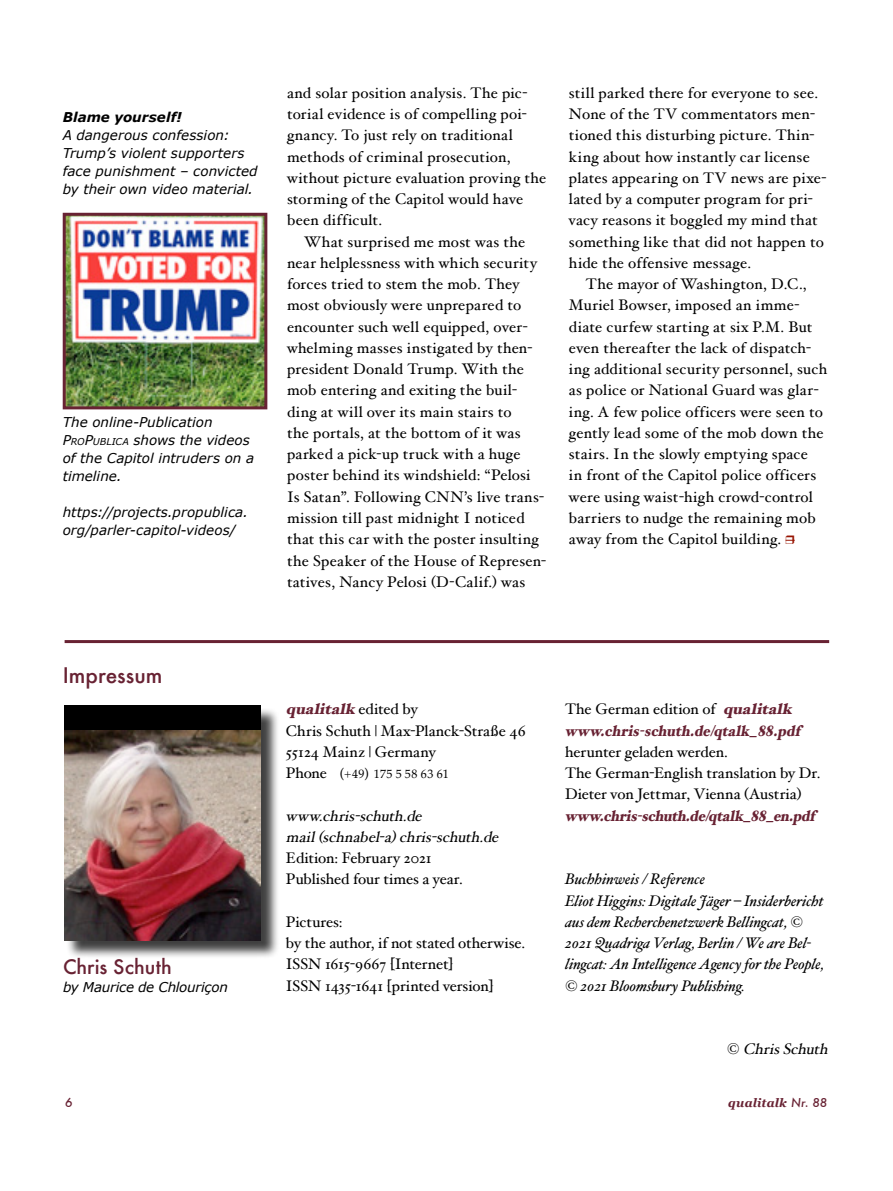
<style>
.page{position:relative;width:893px;height:1191px;background:#fff}
.page>*{position:absolute;margin:0;border:0;box-sizing:border-box;transform-origin:0 0}
.t1{font:500 21px "Futura";color:#682233}
.t2{font:500 19.5px "Futura";color:#682233}
.t3{font:15.3px/21.3px "Hoefler Text";letter-spacing:.015em;color:#000}
.t4{font:italic 15.3px/21.3px "Hoefler Text";letter-spacing:-.01em;color:#000}
.t5{font:15.3px/21.3px "Hoefler Text";letter-spacing:-.005em;color:#000}
.t6{font:15.3px/21.3px "Hoefler Text";letter-spacing:-.01em;color:#000}
.t7{font:italic 15.3px/21.3px "Hoefler Text";color:#000}
.t8{font:italic 900 15.3px/21.3px "Hoefler Text";color:#682233}
.t9{font:italic 900 15.3px "Hoefler Text";color:#682233;scale:.9 1}
.t10{font:italic 13.5px/18px "Verdana";color:#000}
.t11{font:italic 13.5px "Verdana";letter-spacing:-.02em;color:#000}
.t12{font:italic 700 13.5px "Verdana";color:#000}
.t13{font:12px "Palatino";letter-spacing:.045em;color:#000}
.t14{font:italic 700 12px "Georgia";letter-spacing:.015em;color:#682233}
.t15{font:italic 500 12px "Futura";color:#682233}
.s1{font-style:inherit}
.s2{font-size:9.45px}
.s3{font-weight:900;font-style:italic;color:#682233}
.s4{font-family:"Hoefler Text";font-size:15.3px}
.s5{font-size:13.5px}
.s6{font-weight:400;font-style:normal;color:#000}
.s7{font-style:normal}
.s8{font-family:"Futura";font-weight:500}
</style>
<div class="page">
<hr style="left:65px;top:640px;width:764px;height:3px;background:#682233">
<div style="left:66px;top:707px;width:213px;height:251px;background:#000;opacity:.75"></div>
<div style="left:64px;top:705px;width:196px;height:235px;background:#000"></div>
<img style="left:65px;top:730px;width:195px;height:210px">
<img style="left:67px;top:217px;width:196px;height:188px">
<div style="left:63px;top:213px;width:204px;height:196px;border:3px solid #682233"></div>
<svg style="left:786px;top:539px;width:9px;height:2px"></svg>
<p class="t12" style="left:63px;top:108px;width:121px">Blame yourself!</p>
<p class="t10" style="left:63px;top:126px;width:196px">A dangerous confession:<br>Trump’s violent supporters face punishment – convicted by their own video material.</p>
<p class="t10" style="left:63px;top:412px;width:193px">The online-Publication<br><span class="s1">P</span><span class="s2">RO</span><span class="s1">P</span><span class="s2">UBLICA</span> shows the videos of the Capitol intruders on a timeline.</p>
<p class="t10" style="left:63px;top:502px;width:187px">https://projects.propublica. org/parler-capitol-videos/</p>
<p class="t3" style="left:287px;top:82px;width:261px">and solar position analysis. The pic&shy;torial evidence is of compelling poi&shy;gnancy. To just rely on traditional methods of criminal prosecution, without picture evaluation proving the storming of the Capitol would have been difficult.</p>
<p class="t3" style="left:287px;top:231px;width:261px;text-indent:17px">What surprised me most was the near helplessness with which security forces tried to stem the mob. They most obviously were unprepared to encounter such well equipped, over&shy;whelming masses instigated by then&shy;president Donald Trump. With the mob entering and exiting the buil&shy;ding at will over its main stairs to<br>the portals, at the bottom of it was parked a pick-up truck with a huge poster behind its windshield: “Pelosi Is Satan”. Following CNN’s live trans&shy;mission till past midnight I noticed that this car with the poster insulting the Speaker of the House of Represen&shy;tatives, Nancy Pelosi (D-Calif.) was</p>
<p class="t3" style="left:569px;top:82px;width:259px">still parked there for everyone to see.<br>None of the TV commentators men&shy;tioned this disturbing picture. Thin&shy;king about how instantly car license plates appearing on TV news are pixe&shy;lated by a computer program for pri&shy;vacy reasons it boggled my mind that something like that did not happen to hide the offensive message.</p>
<p class="t3" style="left:569px;top:273px;width:260px;text-indent:17px">The mayor of Washington, D.C., Muriel Bowser, imposed an imme&shy;diate curfew starting at six P.M. But even thereafter the lack of dispatch&shy;ing additional security personnel, such as police or National Guard was glar&shy;ing. A few police officers were seen to gently lead some of the mob down the stairs. In the slowly emptying space<br>in front of the Capitol police officers were using waist-high crowd-control barriers to nudge the remaining mob away from the Capitol building.</p>
<h1 class="t1" style="left:63px;top:661px;width:101px">Impressum</h1>
<p class="t2" style="left:63px;top:953px;width:110px">Chris Schuth</p>
<p class="t11" style="left:63px;top:979px;width:167px">by Maurice de Chlouriçon</p>
<p class="t3" style="left:286px;top:698px;width:241px"><span class="s3">qualitalk</span> e d i t e d b y<br>Chris Schuth | Max-Planck-Straße 46<br>55124 Mainz | Germany</p>
<p class="t13" style="left:286px;top:766px;width:164px"><span class="s4">Phone</span> <span class="s5">(</span>+49<span class="s5">)</span> 175 5 58 63 61</p>
<p class="t7" style="left:286px;top:804px;width:218px">www.chris-schuth.de mail(schnabel-a)chris-schuth.de</p>
<p class="t5" style="left:286px;top:847px;width:178px">Edition: February 2021<br>Published four times a year.</p>
<p class="t6" style="left:286px;top:911px;width:241px">Pictures:<br>by the author, if not stated otherwise.<br>ISSN 1615-9667 [Internet]<br>ISSN 1435-1641 [printed version]</p>
<p class="t8" style="left:565px;top:698px;width:237px"><span class="s6">The German edition of</span> qualitalk www.chris-schuth.de/qtalk_88.pdf</p>
<p class="t5" style="left:565px;top:741px;width:257px">herunter geladen werden.<br>The German-English translation by Dr.<br>Dieter von Jettmar, Vienna (Austria)</p>
<p class="t9" style="left:565px;top:806px;width:279px">www.chris-schuth.de/qtalk_88_en.pdf</p>
<p class="t4" style="left:565px;top:868px;width:261px">Buchhinweis / Reference<br>Eliot Higgins: Digitale Jäger – Insiderbericht aus dem Recherchenetzwerk Bellingcat, © 2021 Quadriga Verlag, Berlin / We are Bel&shy;lingcat: An Intelligence Agency for the People, © 2021 Bloomsbury Publishing.</p>
<p class="t7" style="left:727px;top:1038px;width:106px"><span class="s7">©</span> ChrisSchuth</p>
<p class="t15" style="left:65px;top:1094px;width:9px">6</p>
<p class="t14" style="left:728px;top:1095px;width:101px">qualitalk <span class="s8">Nr. 88</span></p>
</div>
